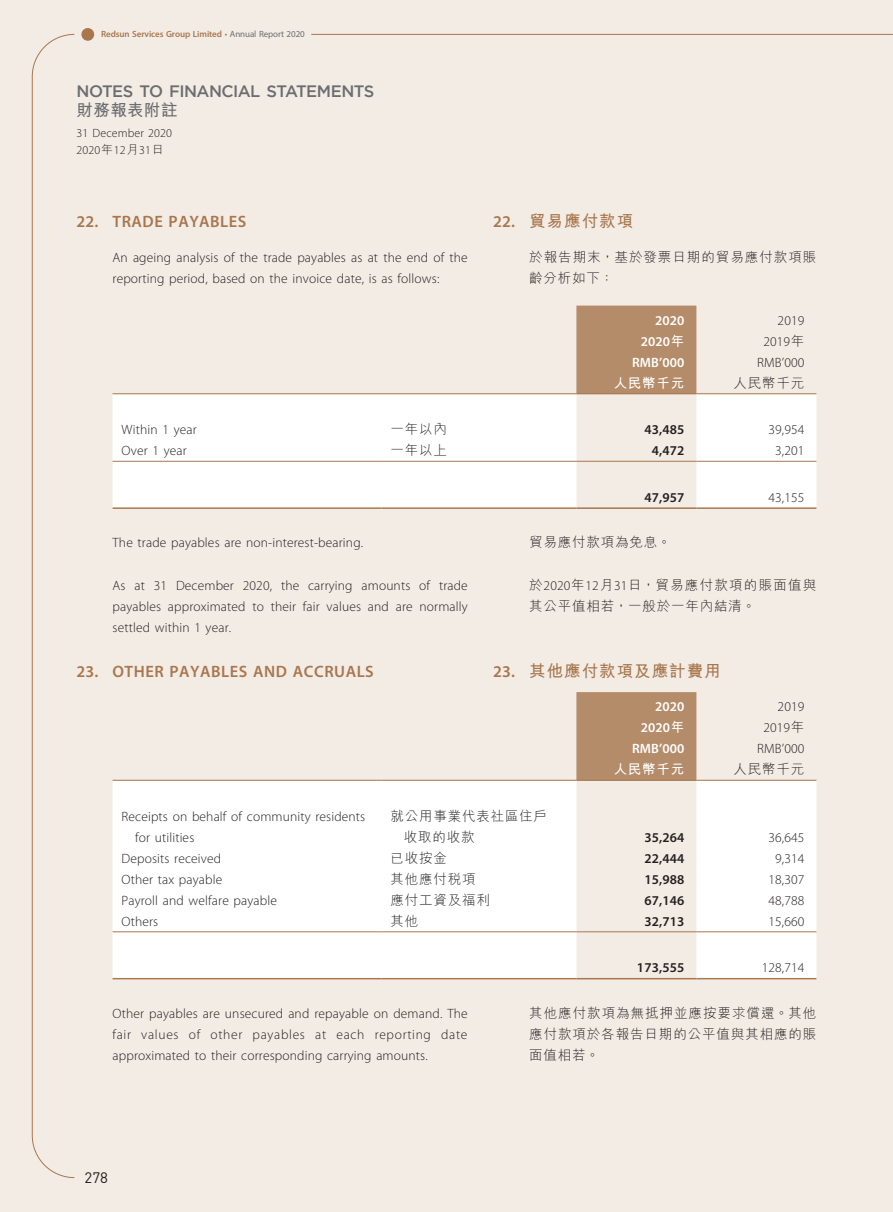
<style>
.page{position:relative;width:893px;height:1212px;background:#f3ece5}
.page>*{position:absolute;margin:0;border:0;box-sizing:border-box;transform-origin:0 0}
._03_H1{font:600 16.5px "Myriad Pro";letter-spacing:.03em;color:#a8774e}
.t1{font:500 16.5px "Gotham";letter-spacing:-.035em;color:#6c6d70}
._03_H1-2{font:700 16.5px "M Hei HK";letter-spacing:.06em;color:#a8774e}
.t2{font:700 16.5px "M Hei HK";letter-spacing:.025em;color:#6c6d70}
.t3{font:15px "DIN Pro";color:#231f20}
._12___P2{font:300 13.5px/21px "Myriad Pro";letter-spacing:.01em;color:#231f20;text-align:justify}
._15_Table_Stub{font:300 13.5px/21px "Myriad Pro";letter-spacing:.01em;color:#231f20}
._12___P2-2{font:300 13.5px/21px "M Hei HK";letter-spacing:.065em;color:#231f20}
._01_Body_Text{font:300 13.5px "Myriad Pro";letter-spacing:.01em;color:#231f20}
._01_Body_Text-2{font:600 13.5px "Myriad Pro";letter-spacing:.01em;color:#231f20}
._15_Table_Stub-2{font:300 13.5px/21px "M Hei HK";letter-spacing:.06em;color:#231f20}
._01_Body_Text-3{font:600 13.5px "Myriad Pro";letter-spacing:.01em;color:#fff}
._01_Body_Text-4{font:700 13.5px "M Hei HK";letter-spacing:.06em;color:#fff}
._01_Body_Text-5{font:300 13.5px "M Hei HK";letter-spacing:.06em;color:#231f20}
.t4{font:300 12px/16.6px "Myriad Pro";letter-spacing:.01em;color:#231f20}
.t5{font:600 9px "Myriad Pro";letter-spacing:-.01em;color:#a8774e}
.s1{font-weight:400}
.s2{font-weight:400;color:#6c6d70}
.s3{font-family:"M Hei HK"}
.s4{font-family:"Myriad Pro";font-weight:600}
.s5{font-family:"M Hei HK";font-weight:700}
.s6{font-family:"Myriad Pro"}
</style>
<div class="page">
<svg style="left:32px;top:34px;width:43px;height:1144px"></svg>
<hr style="left:311px;top:34px;width:582px;height:1px;background:#a8774e">
<div style="left:81px;top:28px;width:13px;height:13px;background:#a8774e;border-radius:50%"></div>
<div style="left:576px;top:306px;width:120px;height:87px;background:#b58c69"></div>
<svg style="left:113px;top:394px;width:703px;height:113px;fill:#fff"></svg>
<hr style="left:113px;top:393px;width:268px;height:1px;background:#a8774e">
<hr style="left:381px;top:393px;width:195px;height:1px;background:#a8774e">
<hr style="left:576px;top:393px;width:120px;height:1px;background:#a8774e">
<hr style="left:696px;top:393px;width:120px;height:1px;background:#a8774e">
<hr style="left:113px;top:461px;width:268px;height:1px;background:#a8774e">
<hr style="left:381px;top:461px;width:195px;height:1px;background:#a8774e">
<hr style="left:576px;top:461px;width:120px;height:1px;background:#a8774e">
<hr style="left:696px;top:461px;width:120px;height:1px;background:#a8774e">
<hr style="left:113px;top:507px;width:268px;height:2px;background:#a8774e">
<hr style="left:381px;top:507px;width:195px;height:2px;background:#a8774e">
<hr style="left:576px;top:507px;width:120px;height:2px;background:#a8774e">
<hr style="left:696px;top:507px;width:120px;height:2px;background:#a8774e">
<div style="left:576px;top:692px;width:120px;height:88px;background:#b58c69"></div>
<svg style="left:113px;top:781px;width:703px;height:197px;fill:#fff"></svg>
<hr style="left:113px;top:780px;width:268px;height:1px;background:#a8774e">
<hr style="left:381px;top:780px;width:195px;height:1px;background:#a8774e">
<hr style="left:576px;top:780px;width:120px;height:1px;background:#a8774e">
<hr style="left:696px;top:780px;width:120px;height:1px;background:#a8774e">
<hr style="left:113px;top:931px;width:268px;height:1px;background:#a8774e">
<hr style="left:381px;top:931px;width:195px;height:1px;background:#a8774e">
<hr style="left:576px;top:931px;width:120px;height:1px;background:#a8774e">
<hr style="left:696px;top:931px;width:120px;height:1px;background:#a8774e">
<hr style="left:113px;top:978px;width:268px;height:1px;background:#a8774e">
<hr style="left:381px;top:978px;width:195px;height:1px;background:#a8774e">
<hr style="left:576px;top:978px;width:120px;height:1px;background:#a8774e">
<hr style="left:696px;top:978px;width:120px;height:1px;background:#a8774e">
<p class="t5" style="left:101px;top:29px;width:205px">Redsun Services Group Limited <span class="s1">•</span> <span class="s2">Annual Report 2020</span></p>
<p class="t1" style="left:77px;top:82px;width:299px">NOTES TO FINANCIAL STATEMENTS</p>
<p class="t2" style="left:77px;top:98px;width:103px">財務報表附註</p>
<p class="t4" style="left:77px;top:125px;width:97px">31 December 2020<br>2020<span class="s3">年</span>12<span class="s3">月</span>31<span class="s3">日</span></p>
<p class="_03_H1" style="left:77px;top:213px;width:171px">22. TRADE PAYABLES</p>
<p class="_12___P2" style="left:113px;top:247px;width:357px">An ageing analysis of the trade payables as at the end of the reporting period, based on the invoice date, is as follows:</p>
<p class="_03_H1-2" style="left:493px;top:209px;width:141px"><span class="s4">22.</span> 貿易應付款項</p>
<p class="_12___P2-2" style="left:529px;top:246px;width:289px">於報告期末，基於發票日期的貿易應付款項賬齡分析如下：</p>
<p class="_01_Body_Text-3" style="left:655px;top:313px;width:31px">2020</p>
<p class="_01_Body_Text" style="left:778px;top:313px;width:28px">2019</p>
<p class="_01_Body_Text-3" style="left:641px;top:334px;width:45px">2020<span class="s5">年</span></p>
<p class="_01_Body_Text" style="left:763px;top:334px;width:43px">2019<span class="s3">年</span></p>
<p class="_01_Body_Text-3" style="left:632px;top:355px;width:54px">RMB’000</p>
<p class="_01_Body_Text" style="left:757px;top:355px;width:49px">RMB’000</p>
<p class="_01_Body_Text-4" style="left:614px;top:373px;width:72px">人民幣千元</p>
<p class="_01_Body_Text-5" style="left:734px;top:373px;width:72px">人民幣千元</p>
<p class="_15_Table_Stub" style="left:122px;top:420px;width:77px">Within 1 year</p>
<p class="_15_Table_Stub-2" style="left:390px;top:418px;width:58px">一年以內</p>
<p class="_01_Body_Text-2" style="left:644px;top:422px;width:42px">43,485</p>
<p class="_01_Body_Text" style="left:768px;top:422px;width:38px">39,954</p>
<p class="_15_Table_Stub" style="left:122px;top:441px;width:67px">Over 1 year</p>
<p class="_15_Table_Stub-2" style="left:390px;top:439px;width:58px">一年以上</p>
<p class="_01_Body_Text-2" style="left:652px;top:443px;width:34px">4,472</p>
<p class="_01_Body_Text" style="left:775px;top:443px;width:31px">3,201</p>
<p class="_01_Body_Text-2" style="left:644px;top:490px;width:42px">47,957</p>
<p class="_01_Body_Text" style="left:768px;top:490px;width:38px">43,155</p>
<p class="_12___P2" style="left:113px;top:533px;width:252px">The trade payables are non-interest-bearing.</p>
<p class="_12___P2" style="left:113px;top:575px;width:357px">As at 31 December 2020, the carrying amounts of trade payables approximated to their fair values and are normally settled within 1 year.</p>
<p class="_03_H1" style="left:77px;top:662px;width:299px">23. OTHER PAYABLES AND ACCRUALS</p>
<p class="_01_Body_Text-3" style="left:655px;top:699px;width:31px">2020</p>
<p class="_01_Body_Text" style="left:778px;top:699px;width:28px">2019</p>
<p class="_01_Body_Text-3" style="left:641px;top:720px;width:45px">2020<span class="s5">年</span></p>
<p class="_01_Body_Text" style="left:763px;top:720px;width:43px">2019<span class="s3">年</span></p>
<p class="_01_Body_Text-3" style="left:632px;top:741px;width:54px">RMB’000</p>
<p class="_01_Body_Text" style="left:757px;top:741px;width:49px">RMB’000</p>
<p class="_01_Body_Text-4" style="left:614px;top:760px;width:72px">人民幣千元</p>
<p class="_01_Body_Text-5" style="left:734px;top:760px;width:72px">人民幣千元</p>
<p class="_15_Table_Stub" style="left:135px;top:806px;width:232px;text-indent:-14px">Receipts on behalf of community residents for utilities</p>
<p class="_15_Table_Stub-2" style="left:404px;top:805px;width:145px;text-indent:-14px">就公用事業代表社區住戶收取的收款</p>
<p class="_12___P2-2" style="left:529px;top:531px;width:143px">貿易應付款項為免息。</p>
<p class="_12___P2-2" style="left:529px;top:573px;width:289px">於<span class="s6">2020</span>年<span class="s6">12</span>月<span class="s6">31</span>日，貿易應付款項的賬面值與其公平值相若，一般於一年內結清。</p>
<p class="_03_H1-2" style="left:493px;top:658px;width:229px"><span class="s4">23.</span> 其他應付款項及應計費用</p>
<p class="_01_Body_Text-2" style="left:644px;top:830px;width:42px">35,264</p>
<p class="_01_Body_Text" style="left:768px;top:830px;width:38px">36,645</p>
<p class="_15_Table_Stub" style="left:122px;top:848px;width:101px">Deposits received</p>
<p class="_15_Table_Stub-2" style="left:390px;top:847px;width:58px">已收按金</p>
<p class="_01_Body_Text-2" style="left:644px;top:851px;width:42px">22,444</p>
<p class="_01_Body_Text" style="left:775px;top:851px;width:31px">9,314</p>
<p class="_15_Table_Stub" style="left:122px;top:869px;width:102px">Other tax payable</p>
<p class="_15_Table_Stub-2" style="left:390px;top:868px;width:87px">其他應付稅項</p>
<p class="_01_Body_Text-2" style="left:644px;top:872px;width:42px">15,988</p>
<p class="_01_Body_Text" style="left:768px;top:872px;width:38px">18,307</p>
<p class="_15_Table_Stub" style="left:122px;top:890px;width:157px">Payroll and welfare payable</p>
<p class="_15_Table_Stub-2" style="left:390px;top:889px;width:101px">應付工資及福利</p>
<p class="_01_Body_Text-2" style="left:644px;top:893px;width:42px">67,146</p>
<p class="_01_Body_Text" style="left:768px;top:893px;width:38px">48,788</p>
<p class="_15_Table_Stub" style="left:122px;top:911px;width:38px">Others</p>
<p class="_15_Table_Stub-2" style="left:390px;top:910px;width:29px">其他</p>
<p class="_01_Body_Text-2" style="left:644px;top:914px;width:42px">32,713</p>
<p class="_01_Body_Text" style="left:768px;top:914px;width:38px">15,660</p>
<p class="_01_Body_Text-2" style="left:637px;top:960px;width:49px">173,555</p>
<p class="_01_Body_Text" style="left:762px;top:960px;width:44px">128,714</p>
<p class="_12___P2" style="left:113px;top:1003px;width:357px">Other payables are unsecured and repayable on demand. The fair values of other payables at each reporting date approximated to their corresponding carrying amounts.</p>
<p class="_12___P2-2" style="left:529px;top:1002px;width:289px;text-align:justify">其他應付款項為無抵押並應按要求償還。其他應付款項於各報告日期的公平值與其相應的賬面值相若。</p>
<p class="t3" style="left:85px;top:1167px;width:25px">278</p>
</div>
